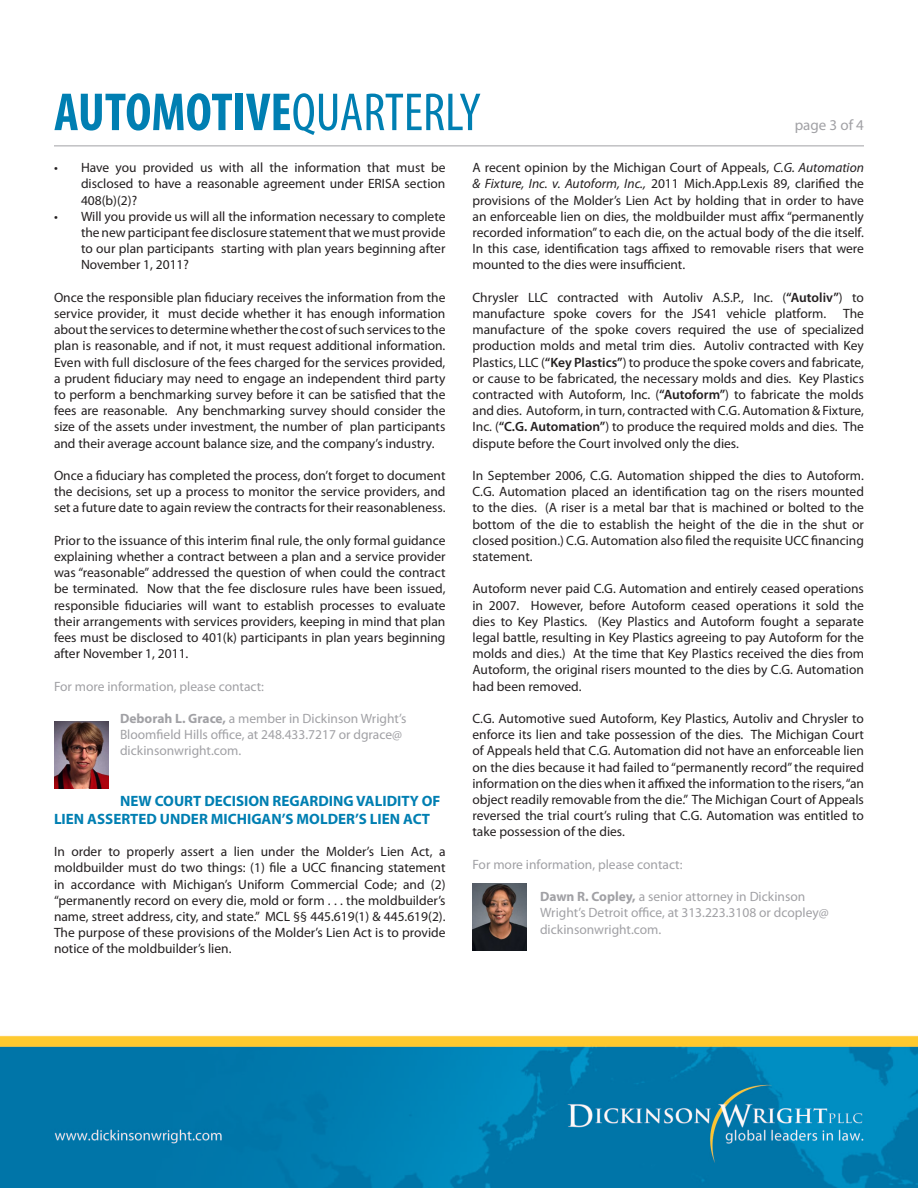
<style>
.page{position:relative;width:918px;height:1188px;background:#fff}
.page>*{position:absolute;margin:0;border:0;box-sizing:border-box;transform-origin:0 0}
.t1{font:700 condensed 54px "Myriad Pro";color:#007fb2}
.t2{font:700 15px/18px "Myriad Pro";color:#007fb2}
.t3{font:15px "Myriad Pro";color:#a1a1a5}
.t4{font:13.5px/16.2px "Myriad Pro";color:#231f20;text-align:justify}
.t5{font:13.5px/16.2px "Myriad Pro";color:#a1a1a5}
.s1{font-weight:400}
.s2{font-weight:700}
.s3{font-style:italic}
.s4{font-weight:600}
</style>
<div class="page">
<img style="left:0;top:145px;width:918px;height:1043px">
<img style="left:54px;top:721px;width:54px;height:67px">
<img style="left:473px;top:883px;width:54px;height:67px">
<hr style="left:54px;top:146px;width:810px;height:1px;background:#a1a1a5">
<p class="t1" style="left:54px;top:78px;width:428px">AUTOMOTIVE<span class="s1">QUARTERLY</span></p>
<p class="t3" style="left:795px;top:116px;width:71px">page 3 of 4</p>
<p class="t4" style="left:81px;top:159px;width:366px;text-indent:-27px">• Have you provided us with all the information that must be disclosed to have a reasonable agreement under ERISA section 408(b)(2)?</p>
<p class="t4" style="left:81px;top:208px;width:366px;text-indent:-27px">• Will you provide us will all the information necessary to complete the new participant fee disclosure statement that we must provide to our plan participants starting with plan years beginning after November 1, 2011?</p>
<p class="t4" style="left:54px;top:289px;width:393px">Once the responsible plan fiduciary receives the information from the service provider, it must decide whether it has enough information about the services to determine whether the cost of such services to the plan is reasonable, and if not, it must request additional information.<br>Even with full disclosure of the fees charged for the services provided, a prudent fiduciary may need to engage an independent third party to perform a benchmarking survey before it can be satisfied that the fees are reasonable. Any benchmarking survey should consider the size of the assets under investment, the number of plan participants and their average account balance size, and the company’s industry.</p>
<p class="t4" style="left:54px;top:467px;width:393px">Once a fiduciary has completed the process, don’t forget to document the decisions, set up a process to monitor the service providers, and set a future date to again review the contracts for their reasonableness.</p>
<p class="t4" style="left:54px;top:532px;width:393px">Prior to the issuance of this interim final rule, the only formal guidance explaining whether a contract between a plan and a service provider was “reasonable” addressed the question of when could the contract be terminated. Now that the fee disclosure rules have been issued, responsible fiduciaries will want to establish processes to evaluate their arrangements with services providers, keeping in mind that plan fees must be disclosed to 401(k) participants in plan years beginning after November 1, 2011.</p>
<p class="t5" style="left:54px;top:678px;width:212px">For more information, please contact:</p>
<p class="t5" style="left:120px;top:710px;width:288px"><span class="s2">Deborah L. Grace,</span> a member in Dickinson Wright’s<br>Bloomfield Hills office, at 248.433.7217 or dgrace@ dickinsonwright.com.</p>
<p class="t2" style="left:54px;top:791px;width:388px;text-indent:66px">NEW COURT DECISION REGARDING VALIDITY OF<br>LIEN ASSERTED UNDER MICHIGAN’S MOLDER’S LIEN ACT</p>
<p class="t4" style="left:54px;top:843px;width:393px">In order to properly assert a lien under the Molder’s Lien Act, a moldbuilder must do two things: (1) file a UCC financing statement in accordance with Michigan’s Uniform Commercial Code; and (2) “permanently record on every die, mold or form . . . the moldbuilder’s name, street address, city, and state.” MCL §§ 445.619(1) &amp; 445.619(2).<br>The purpose of these provisions of the Molder’s Lien Act is to provide notice of the moldbuilder’s lien.</p>
<p class="t4" style="left:472px;top:159px;width:393px">A recent opinion by the Michigan Court of Appeals, <span class="s3">C.G. Automation &amp; Fixture, Inc. v. Autoform, Inc.,</span> 2011 Mich.App.Lexis 89, clarified the provisions of the Molder’s Lien Act by holding that in order to have an enforceable lien on dies, the moldbuilder must affix “permanently recorded information” to each die, on the actual body of the die itself.<br>In this case, identification tags affixed to removable risers that were mounted to the dies were insufficient.</p>
<p class="t4" style="left:472px;top:289px;width:393px">Chrysler LLC contracted with Autoliv A.S.P., Inc. (<span class="s4">“Autoliv”</span>) to manufacture spoke covers for the JS41 vehicle platform. The manufacture of the spoke covers required the use of specialized production molds and metal trim dies. Autoliv contracted with Key Plastics, LLC (<span class="s4">“Key Plastics”</span>) to produce the spoke covers and fabricate, or cause to be fabricated, the necessary molds and dies. Key Plastics contracted with Autoform, Inc. (<span class="s4">“Autoform”</span>) to fabricate the molds and dies. Autoform, in turn, contracted with C.G. Automation &amp; Fixture, Inc. (<span class="s4">“C.G. Automation”</span>) to produce the required molds and dies. The dispute before the Court involved only the dies.</p>
<p class="t4" style="left:472px;top:467px;width:393px">In September 2006, C.G. Automation shipped the dies to Autoform.<br>C.G. Automation placed an identification tag on the risers mounted to the dies. (A riser is a metal bar that is machined or bolted to the bottom of the die to establish the height of the die in the shut or closed position.) C.G. Automation also filed the requisite UCC financing statement.</p>
<p class="t4" style="left:472px;top:580px;width:393px">Autoform never paid C.G. Automation and entirely ceased operations in 2007. However, before Autoform ceased operations it sold the dies to Key Plastics. (Key Plastics and Autoform fought a separate legal battle, resulting in Key Plastics agreeing to pay Autoform for the molds and dies.) At the time that Key Plastics received the dies from Autoform, the original risers mounted to the dies by C.G. Automation had been removed.</p>
<p class="t4" style="left:472px;top:710px;width:393px">C.G. Automotive sued Autoform, Key Plastics, Autoliv and Chrysler to enforce its lien and take possession of the dies. The Michigan Court of Appeals held that C.G. Automation did not have an enforceable lien on the dies because it had failed to “permanently record” the required information on the dies when it affixed the information to the risers, “an object readily removable from the die.” The Michigan Court of Appeals reversed the trial court’s ruling that C.G. Automation was entitled to take possession of the dies.</p>
<p class="t5" style="left:472px;top:856px;width:212px">For more information, please contact:</p>
<p class="t5" style="left:540px;top:888px;width:290px"><span class="s2">Dawn R. Copley,</span> a senior attorney in Dickinson<br>Wright’s Detroit office, at 313.223.3108 or dcopley@ dickinsonwright.com.</p>
</div>
